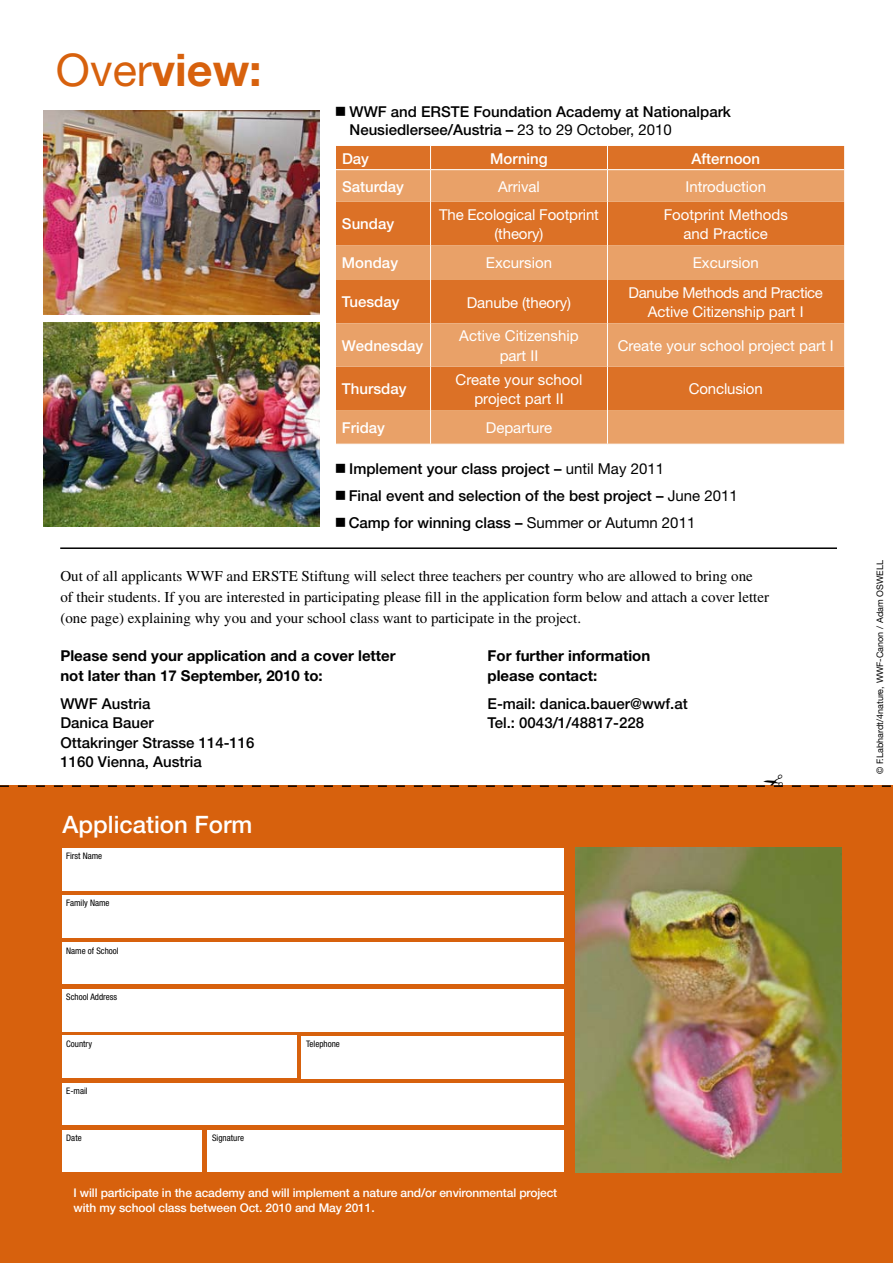
<style>
.page{position:relative;width:893px;height:1263px;background:#fff}
.page>*{position:absolute;margin:0;border:0;box-sizing:border-box;transform-origin:0 0}
.t1{font:700 45px "Helvetica Neue";color:#d7610d}
.t2{font:500 24px "Helvetica Neue";color:#fff}
.t3{font:500 15px/19.5px "Helvetica Neue";color:#000}
.t4{font:15px/21px "Times";color:#000}
.t5{font:15px/19.5px "Helvetica Neue";color:#fff;text-align:center}
.t6{font:700 15px/19.5px "Helvetica Neue";color:#000}
.t7{font:500 15px "Helvetica Neue";color:#fff}
.t8{font:15px/19.5px "Helvetica Neue";letter-spacing:-.025em;color:#fff;text-align:center}
.t9{font:500 12px/15px "Helvetica Neue";letter-spacing:-.01em;color:#fff}
.t10{font:condensed 9px "Helvetica Neue";color:#000}
.t11{font:9px "Helvetica Neue";color:#000}
.s1{font-weight:400}
</style>
<div class="page">
<div style="left:0;top:786px;width:893px;height:477px;background:#d7610d"></div>
<div style="left:62px;top:848px;width:502px;height:42px;background:#fff"></div>
<div style="left:62px;top:942px;width:502px;height:42px;background:#fff"></div>
<div style="left:62px;top:989px;width:502px;height:42px;background:#fff"></div>
<div style="left:62px;top:895px;width:502px;height:42px;background:#fff"></div>
<div style="left:62px;top:1036px;width:234px;height:42px;background:#fff"></div>
<div style="left:62px;top:1083px;width:502px;height:42px;background:#fff"></div>
<div style="left:62px;top:1130px;width:139px;height:42px;background:#fff"></div>
<div style="left:302px;top:1036px;width:262px;height:42px;background:#fff"></div>
<div style="left:208px;top:1130px;width:356px;height:42px;background:#fff"></div>
<img style="left:43px;top:322px;width:277px;height:204px">
<img style="left:43px;top:110px;width:277px;height:204px">
<div style="left:336px;top:146px;width:508px;height:23px;background:#dc7126"></div>
<svg style="left:336px;top:170px;width:508px;height:274px;background:#e28a49"></svg>
<svg style="left:430px;top:146px;width:1px;height:23px"></svg>
<svg style="left:607px;top:146px;width:1px;height:23px"></svg>
<hr style="left:430px;top:170px;width:1px;height:32px;background:#fff">
<hr style="left:607px;top:170px;width:1px;height:32px;background:#fff">
<hr style="left:430px;top:202px;width:1px;height:43px;background:#fff">
<hr style="left:607px;top:202px;width:1px;height:43px;background:#fff">
<hr style="left:430px;top:245px;width:1px;height:35px;background:#fff">
<hr style="left:607px;top:245px;width:1px;height:35px;background:#fff">
<hr style="left:430px;top:280px;width:1px;height:43px;background:#fff">
<hr style="left:607px;top:280px;width:1px;height:43px;background:#fff">
<hr style="left:430px;top:323px;width:1px;height:44px;background:#fff">
<hr style="left:607px;top:323px;width:1px;height:44px;background:#fff">
<hr style="left:430px;top:410px;width:1px;height:34px;background:#fff">
<hr style="left:607px;top:410px;width:1px;height:34px;background:#fff">
<hr style="left:430px;top:367px;width:1px;height:43px;background:#fff">
<hr style="left:607px;top:367px;width:1px;height:43px;background:#fff">
<img style="left:575px;top:848px;width:266px;height:324px">
<hr style="left:60px;top:547px;width:777px;height:2px;background:#000">
<svg style="left:0;top:785px;width:891px;height:2px"></svg>
<h1 class="t1" style="left:56px;top:42px;width:207px"><span class="s1">Over</span>view:</h1>
<p class="t3" style="left:349px;top:103px;width:383px;line-height:18px">WWF and ERSTE Foundation Academy at Nationalpark<br>Neusiedlersee/Austria – <span class="s1">23 to 29 October, 2010</span></p>
<p class="t7" style="left:342px;top:149px;width:28px">Day</p>
<p class="t7" style="left:490px;top:149px;width:59px">Morning</p>
<p class="t7" style="left:691px;top:149px;width:70px">Afternoon</p>
<p class="t7" style="left:342px;top:177px;width:63px">Saturday</p>
<p class="t5" style="left:498px;top:176px;width:43px">Arrival</p>
<p class="t5" style="left:685px;top:176px;width:82px">Introduction</p>
<p class="t7" style="left:342px;top:215px;width:54px">Sunday</p>
<p class="t5" style="left:439px;top:204px;width:161px">The Ecological Footprint (theory)</p>
<p class="t5" style="left:664px;top:204px;width:126px">Footprint Methods and Practice</p>
<p class="t7" style="left:342px;top:254px;width:58px">Monday</p>
<p class="t5" style="left:486px;top:253px;width:68px">Excursion</p>
<p class="t5" style="left:693px;top:253px;width:68px">Excursion</p>
<p class="t7" style="left:342px;top:293px;width:59px">Tuesday</p>
<p class="t5" style="left:467px;top:292px;width:106px">Danube (theory)</p>
<p class="t8" style="left:628px;top:282px;width:196px">Danube Methods and Practice<br>Active Citizenship part I</p>
<p class="t7" style="left:342px;top:337px;width:83px">Wednesday</p>
<p class="t5" style="left:459px;top:326px;width:121px">Active Citizenship part II</p>
<p class="t5" style="left:618px;top:336px;width:218px">Create your school project part I</p>
<p class="t7" style="left:342px;top:380px;width:66px">Thursday</p>
<p class="t5" style="left:456px;top:369px;width:128px">Create your school project part II</p>
<p class="t5" style="left:689px;top:379px;width:75px">Conclusion</p>
<p class="t7" style="left:342px;top:419px;width:45px">Friday</p>
<p class="t5" style="left:486px;top:418px;width:68px">Departure</p>
<p class="t3" style="left:349px;top:455px;width:391px;line-height:27px">Implement your class project – <span class="s1">until May 2011<br></span>Final event and selection of the best project – <span class="s1">June 2011<br></span>Camp for winning class – <span class="s1">Summer or Autumn 2011</span></p>
<p class="t4" style="left:60px;top:565px;width:710px">Out of all applicants WWF and ERSTE Stiftung will select three teachers per country who are allowed to bring one of their students. If you are interested in participating please fill in the application form below and attach a cover letter (one page) explaining why you and your school class want to participate in the project.</p>
<p class="t6" style="left:60px;top:646px;width:337px">Please send your application and a cover letter not later than 17 September, 2010 to:</p>
<p class="t3" style="left:60px;top:693px;width:196px">WWF Austria<br>Danica Bauer<br>Ottakringer Strasse 114-116<br>1160 Vienna, Austria</p>
<h2 class="t2" style="left:63px;top:810px;width:191px">Application Form</h2>
<p class="t10" style="left:66px;top:851px;width:37px">First Name</p>
<p class="t10" style="left:66px;top:898px;width:45px">Family Name</p>
<p class="t10" style="left:66px;top:945px;width:54px">Name of School</p>
<p class="t10" style="left:66px;top:992px;width:52px">School Address</p>
<p class="t10" style="left:66px;top:1039px;width:27px">Country</p>
<p class="t10" style="left:66px;top:1086px;width:23px">E-mail</p>
<p class="t10" style="left:66px;top:1133px;width:17px">Date</p>
<p class="t10" style="left:212px;top:1133px;width:33px">Signature</p>
<p class="t10" style="left:306px;top:1039px;width:35px">Telephone</p>
<p class="t6" style="left:488px;top:646px;width:164px">For further information please contact:</p>
<p class="t3" style="left:488px;top:693px;width:202px">E-mail: danica.bauer@wwf.at<br>Tel.: 0043/1/48817-228</p>
<p class="t9" style="left:74px;top:1185px;width:485px">I will participate in the academy and will implement a nature and/or environmental project with my school class between Oct. 2010 and May 2011.</p>
<p class="t11" style="left:874px;top:774px;width:216px;rotate:-90deg">© F.Labhardt/4nature, WWF-Canon / Adam OSWELL</p>
</div>
